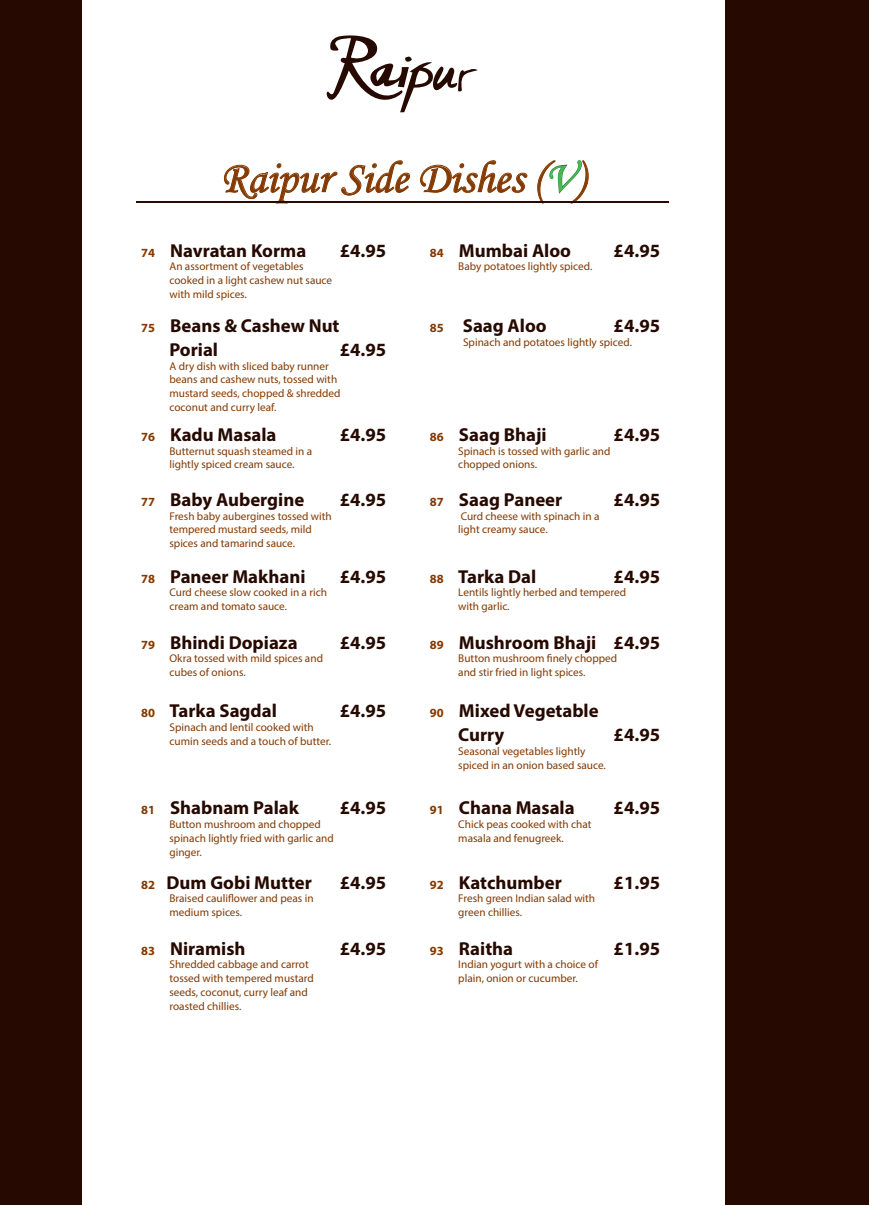
<style>
.page{position:relative;width:869px;height:1205px;background:#fff}
.page>*{position:absolute;margin:0;border:0;box-sizing:border-box;transform-origin:0 0}
.t1{font:45px "Monotype Corsiva";color:#843900}
.t2{font:700 18.75px/23.8px "Myriad Pro";color:#260900}
.t3{font:11.25px/13.8px "Myriad Pro";color:#843900}
.s1{color:#48b749}
.s2{font-size:12.5px;color:#843900}
</style>
<div class="page">
<div style="left:725px;top:0;width:143px;height:1205px;background:#260900"></div>
<div style="left:0;top:0;width:81px;height:1205px;background:#260900"></div>
<svg style="left:326px;top:35px;width:151px;height:78px"></svg>
<svg style="left:224px;top:160px;width:186px;height:41px"></svg>
<svg style="left:420px;top:160px;width:107px;height:33px"></svg>
<svg style="left:537px;top:160px;width:51px;height:44px"></svg>
<hr style="left:136px;top:201px;width:531px;height:2px;background:#260900">
<h1 class="t1" style="left:220px;top:151px;width:365px">Raipur Side Dishes (<span class="s1">V</span>)</h1>
<h2 class="t2" style="left:141px;top:238px;width:166px"><span class="s2">74</span> Navratan Korma</h2>
<h2 class="t2" style="left:339px;top:238px;width:48px">£4.95</h2>
<p class="t3" style="left:169px;top:259px;width:164px">An assortment of vegetables cooked in a light cashew nut sauce with mild spices.</p>
<h2 class="t2" style="left:169px;top:313px;width:171px;text-indent:-28px"><span class="s2">75</span> Beans &amp; Cashew Nut<br>Porial</h2>
<h2 class="t2" style="left:339px;top:337px;width:48px">£4.95</h2>
<p class="t3" style="left:169px;top:359px;width:172px">A dry dish with sliced baby runner beans and cashew nuts, tossed with mustard seeds, chopped &amp; shredded coconut and curry leaf.</p>
<h2 class="t2" style="left:141px;top:422px;width:137px"><span class="s2">76</span> Kadu Masala</h2>
<h2 class="t2" style="left:339px;top:422px;width:48px">£4.95</h2>
<p class="t3" style="left:169px;top:444px;width:144px">Butternut squash steamed in a lightly spiced cream sauce.</p>
<h2 class="t2" style="left:141px;top:487px;width:165px"><span class="s2">77</span> Baby Aubergine</h2>
<h2 class="t2" style="left:339px;top:487px;width:48px">£4.95</h2>
<p class="t3" style="left:169px;top:509px;width:164px">Fresh baby aubergines tossed with tempered mustard seeds, mild spices and tamarind sauce.</p>
<h2 class="t2" style="left:141px;top:564px;width:166px"><span class="s2">78</span> Paneer Makhani</h2>
<h2 class="t2" style="left:339px;top:564px;width:48px">£4.95</h2>
<p class="t3" style="left:169px;top:585px;width:159px">Curd cheese slow cooked in a rich cream and tomato sauce.</p>
<h2 class="t2" style="left:141px;top:630px;width:158px"><span class="s2">79</span> Bhindi Dopiaza</h2>
<h2 class="t2" style="left:339px;top:630px;width:48px">£4.95</h2>
<p class="t3" style="left:169px;top:652px;width:155px">Okra tossed with mild spices and cubes of onions.</p>
<h2 class="t2" style="left:141px;top:698px;width:137px"><span class="s2">80</span> Tarka Sagdal</h2>
<h2 class="t2" style="left:339px;top:698px;width:48px">£4.95</h2>
<p class="t3" style="left:169px;top:720px;width:163px">Spinach and lentil cooked with cumin seeds and a touch of butter.</p>
<h2 class="t2" style="left:141px;top:795px;width:159px"><span class="s2">81</span> Shabnam Palak</h2>
<h2 class="t2" style="left:339px;top:795px;width:48px">£4.95</h2>
<p class="t3" style="left:169px;top:817px;width:166px">Button mushroom and chopped spinach lightly fried with garlic and ginger.</p>
<h2 class="t2" style="left:141px;top:870px;width:172px"><span class="s2">82</span> Dum Gobi Mutter</h2>
<h2 class="t2" style="left:339px;top:870px;width:48px">£4.95</h2>
<p class="t3" style="left:169px;top:891px;width:145px">Braised cauliflower and peas in medium spices.</p>
<h2 class="t2" style="left:141px;top:936px;width:106px"><span class="s2">83</span> Niramish</h2>
<h2 class="t2" style="left:339px;top:936px;width:48px">£4.95</h2>
<p class="t3" style="left:169px;top:957px;width:146px">Shredded cabbage and carrot tossed with tempered mustard seeds, coconut, curry leaf and roasted chillies.</p>
<h2 class="t2" style="left:429px;top:238px;width:143px"><span class="s2">84</span> Mumbai Aloo</h2>
<h2 class="t2" style="left:613px;top:238px;width:48px">£4.95</h2>
<p class="t3" style="left:458px;top:259px;width:136px">Baby potatoes lightly spiced.</p>
<h2 class="t2" style="left:429px;top:313px;width:118px"><span class="s2">85</span> Saag Aloo</h2>
<h2 class="t2" style="left:613px;top:313px;width:48px">£4.95</h2>
<p class="t3" style="left:463px;top:335px;width:170px">Spinach and potatoes lightly spiced.</p>
<h2 class="t2" style="left:429px;top:422px;width:118px"><span class="s2">86</span> Saag Bhaji</h2>
<h2 class="t2" style="left:613px;top:422px;width:48px">£4.95</h2>
<p class="t3" style="left:458px;top:444px;width:153px">Spinach is tossed with garlic and chopped onions.</p>
<h2 class="t2" style="left:429px;top:487px;width:134px"><span class="s2">87</span> Saag Paneer</h2>
<h2 class="t2" style="left:613px;top:487px;width:48px">£4.95</h2>
<p class="t3" style="left:458px;top:509px;width:143px">Curd cheese with spinach in a light creamy sauce.</p>
<h2 class="t2" style="left:429px;top:564px;width:108px"><span class="s2">88</span> Tarka Dal</h2>
<h2 class="t2" style="left:613px;top:564px;width:48px">£4.95</h2>
<p class="t3" style="left:458px;top:585px;width:169px">Lentils lightly herbed and tempered with garlic.</p>
<h2 class="t2" style="left:429px;top:630px;width:232px"><span class="s2">89</span> Mushroom Bhaji £4.95</h2>
<p class="t3" style="left:458px;top:652px;width:160px">Button mushroom finely chopped and stir fried in light spices.</p>
<h2 class="t2" style="left:458px;top:698px;width:142px;text-indent:-28px"><span class="s2">90</span> Mixed Vegetable<br>Curry</h2>
<p class="t3" style="left:458px;top:744px;width:149px">Seasonal vegetables lightly spiced in an onion based sauce.</p>
<h2 class="t2" style="left:613px;top:722px;width:48px">£4.95</h2>
<h2 class="t2" style="left:429px;top:795px;width:146px"><span class="s2">91</span> Chana Masala</h2>
<h2 class="t2" style="left:613px;top:795px;width:48px">£4.95</h2>
<p class="t3" style="left:458px;top:817px;width:135px">Chick peas cooked with chat masala and fenugreek.</p>
<h2 class="t2" style="left:429px;top:870px;width:133px"><span class="s2">92</span> Katchumber</h2>
<h2 class="t2" style="left:613px;top:870px;width:48px">£1.95</h2>
<p class="t3" style="left:458px;top:891px;width:138px">Fresh green Indian salad with green chillies.</p>
<h2 class="t2" style="left:429px;top:936px;width:85px"><span class="s2">93</span> Raitha</h2>
<h2 class="t2" style="left:613px;top:936px;width:48px">£1.95</h2>
<p class="t3" style="left:458px;top:957px;width:141px">Indian yogurt with a choice of plain, onion or cucumber.</p>
</div>
